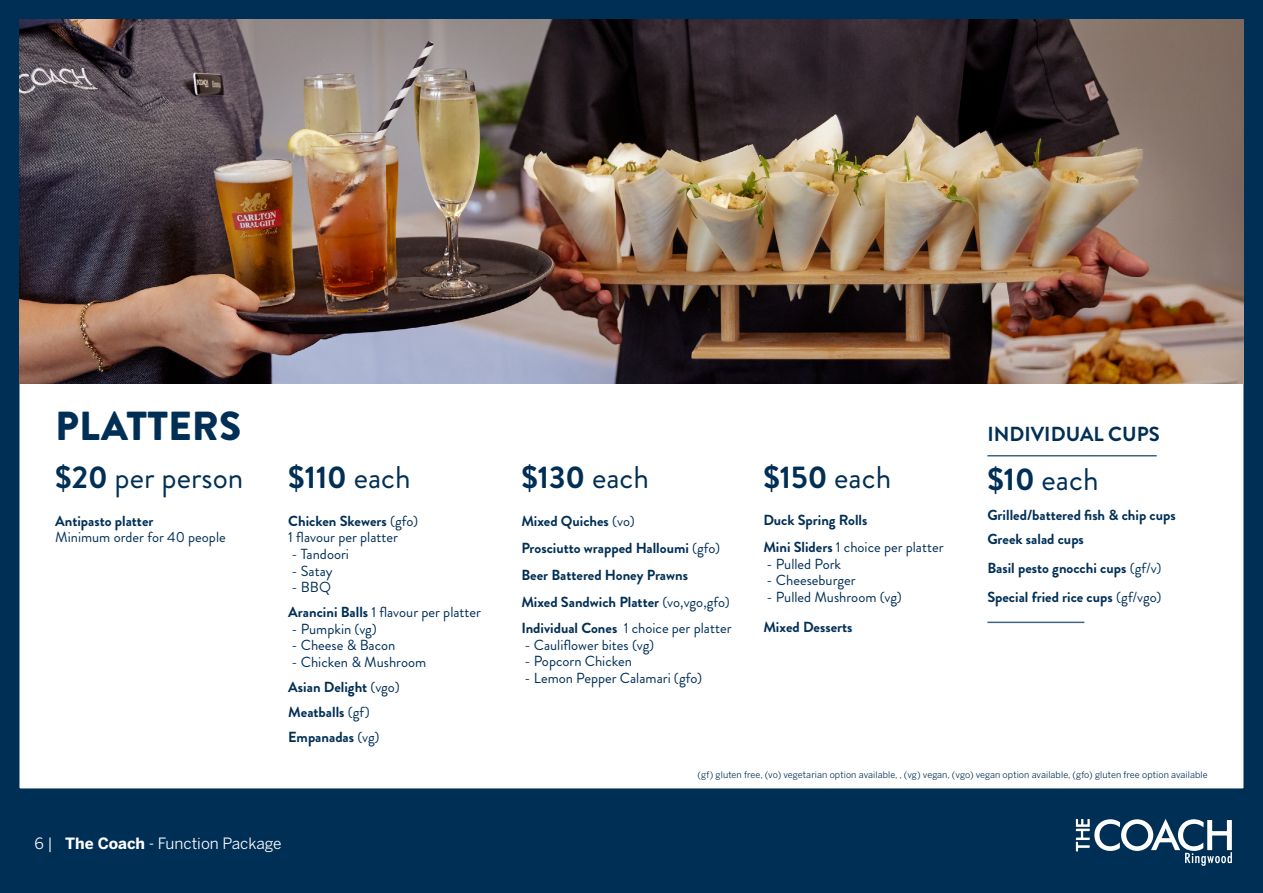
<style>
.page{position:relative;width:1263px;height:893px;background:#fff}
.page>*{position:absolute;margin:0;border:0;box-sizing:border-box;transform-origin:0 0}
.t1{font:900 40.5px "Brandon Grotesque";color:#002f56}
.t2{font:700 31.35px "Brandon Grotesque";color:#002f56}
.t3{font:31.35px "Brandon Grotesque";color:#002f56}
.t4{font:700 20.25px "Brandon Grotesque";color:#002f56}
.t5{font:15.45px "Benton Sans";color:#fff}
.t6{font:700 14.55px/26.8px "Brandon Grotesque";color:#002f56}
.t7{font:14.55px/25px "Brandon Grotesque";color:#002f56}
.t8{font:9px "Benton Sans";letter-spacing:.01em;color:#002f56}
.s1{font-weight:700}
.s2{font-weight:400}
</style>
<div class="page">
<div style="left:0;top:0;width:1263px;height:808px;border:19px solid #002f56"></div>
<div style="left:0;top:804px;width:1263px;height:89px;background:#002f56"></div>
<svg style="left:1076px;top:819px;width:156px;height:47px"></svg>
<img style="left:19px;top:19px;width:1224px;height:364px">
<hr style="left:987px;top:455px;width:170px;height:1px;background:#002f56">
<hr style="left:987px;top:622px;width:97px;height:1px;background:#002f56">
<h1 class="t1" style="left:55px;top:398px;width:187px">PLATTERS</h1>
<h2 class="t3" style="left:55px;top:455px;width:190px"><span class="s1">$20</span> per person</h2>
<p class="t6" style="left:55px;top:508px;width:100px">Antipasto platter</p>
<p class="t7" style="left:55px;top:525px;width:172px">Minimum order for 40 people</p>
<h2 class="t2" style="left:288px;top:455px;width:124px">$110 <span class="s2">each</span></h2>
<p class="t7" style="left:288px;top:513px;width:131px;line-height:16.5px"><span class="s1">Chicken Skewers</span> (gfo)<br>1 flavour per platter</p>
<p class="t7" style="left:292px;top:542px;width:59px">- Tandoori</p>
<p class="t7" style="left:292px;top:558px;width:43px">- Satay</p>
<p class="t7" style="left:288px;top:575px;width:194px">- BBQ<br><span class="s1">Arancini Balls</span> 1 flavour per platter</p>
<p class="t7" style="left:292px;top:616px;width:87px">- Pumpkin (vg)</p>
<p class="t7" style="left:292px;top:633px;width:105px">- Cheese &amp; Bacon</p>
<p class="t7" style="left:288px;top:649px;width:139px">- Chicken &amp; Mushroom<br><span class="s1">Asian Delight</span> (vgo)<br><span class="s1">Meatballs</span> (gf)<br><span class="s1">Empanadas</span> (vg)</p>
<p class="t5" style="left:35px;top:834px;width:249px">6 | <span class="s1">The Coach</span> - Function Package</p>
<h2 class="t2" style="left:521px;top:455px;width:129px">$130 <span class="s2">each</span></h2>
<p class="t6" style="left:521px;top:508px;width:212px">Mixed Quiches <span class="s2">(vo)<br></span>Prosciutto wrapped Halloumi <span class="s2">(gfo)<br></span>Beer Battered Honey Prawns<br>Mixed Sandwich Platter <span class="s2">(vo,vgo,gfo)<br></span>Individual Cones <span class="s2">1 choice per platter</span></p>
<p class="t7" style="left:525px;top:632px;width:131px">- Cauliflower bites (vg)</p>
<p class="t7" style="left:525px;top:649px;width:109px">- Popcorn Chicken</p>
<p class="t7" style="left:525px;top:665px;width:179px">- Lemon Pepper Calamari (gfo)</p>
<h2 class="t2" style="left:763px;top:455px;width:129px">$150 <span class="s2">each</span></h2>
<p class="t6" style="left:763px;top:507px;width:182px">Duck Spring Rolls<br>Mini Sliders <span class="s2">1 choice per platter</span></p>
<p class="t7" style="left:767px;top:551px;width:76px">- Pulled Pork</p>
<p class="t7" style="left:767px;top:568px;width:91px">- Cheeseburger</p>
<p class="t7" style="left:767px;top:584px;width:137px">- Pulled Mushroom (vg)</p>
<p class="t6" style="left:763px;top:613px;width:91px">Mixed Desserts</p>
<h3 class="t4" style="left:987px;top:419px;width:174px">INDIVIDUAL CUPS</h3>
<h2 class="t3" style="left:987px;top:457px;width:113px"><span class="s1">$10</span> each</h2>
<p class="t6" style="left:987px;top:503px;width:190px;line-height:23.9px">Grilled/battered fish &amp; chip cups<br>Greek salad cups</p>
<p class="t6" style="left:987px;top:554px;width:176px;line-height:29.1px">Basil pesto gnocchi cups <span class="s2">(gf/v)<br></span>Special fried rice cups <span class="s2">(gf/vgo)</span></p>
<p class="t8" style="left:698px;top:769px;width:512px">(gf) gluten free, (vo) vegetarian option available, , (vg) vegan, (vgo) vegan option available, (gfo) gluten free option available</p>
</div>
